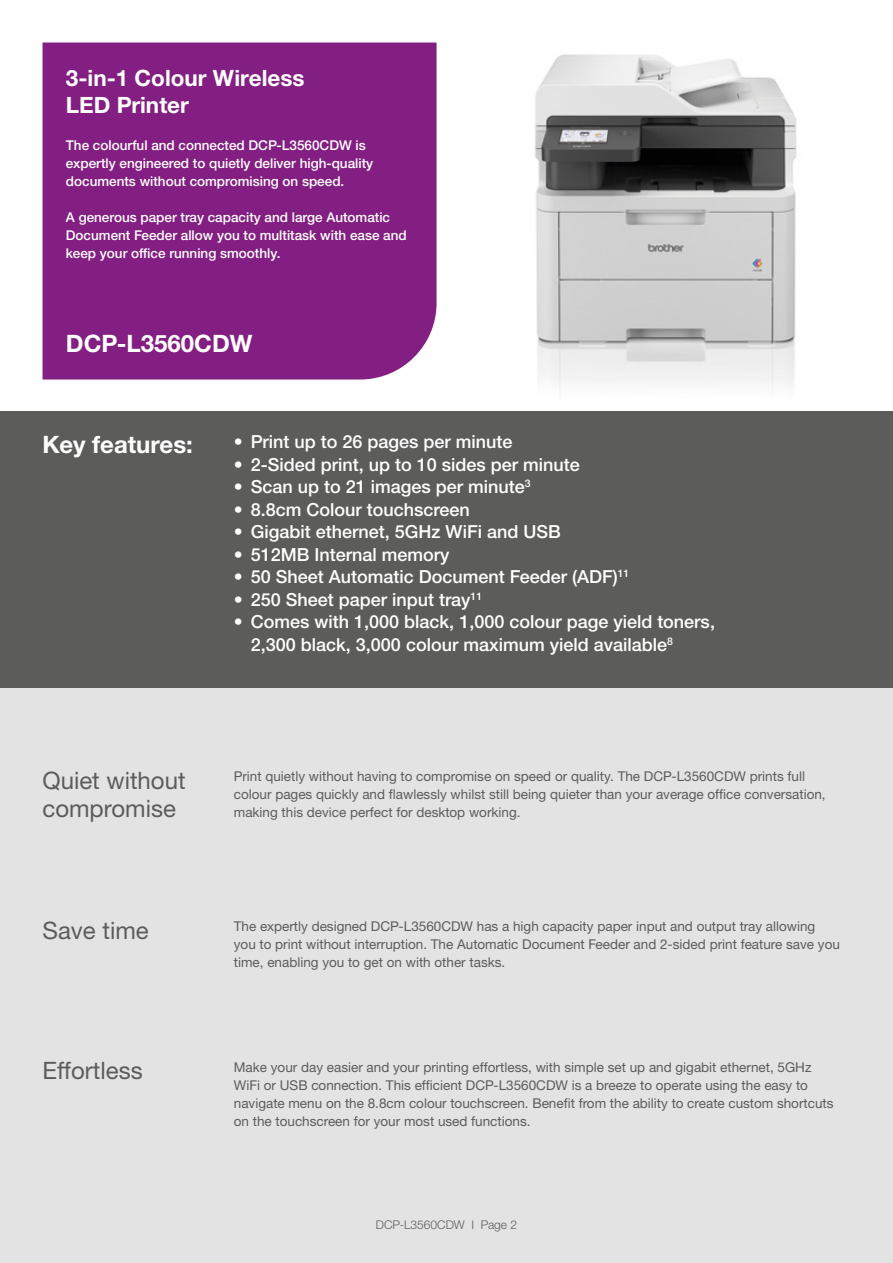
<style>
.page{position:relative;width:893px;height:1263px;background:#fff}
.page>*{position:absolute;margin:0;border:0;box-sizing:border-box;transform-origin:0 0}
.t1{font:24px/28.5px "Helvetica Neue LTW1 G";color:#5c5c5b}
.t2{font:700 24px "Helvetica Neue LTW1 G";color:#fff}
.t3{font:700 22.5px/27px "Helvetica Neue LTW1 G";color:#fff}
.t4{font:500 18px/22.5px "Helvetica Neue LTW1 G";color:#fff}
.t5{font:13.5px/18px "Helvetica Neue LTW1 G";color:#5c5c5b}
.t6{font:500 13.5px/18px "Helvetica Neue LTW1 G";color:#fff}
.t7{font:300 12px "Helvetica Neue LTW1 G";color:#5c5c5b}
</style>
<div class="page">
<div style="left:0;top:642px;width:893px;height:621px;background:#e3e3e3"></div>
<img style="left:535px;top:54px;width:262px;height:335px">
<div style="left:43px;top:43px;width:394px;height:336px;background:#831f82"></div>
<div style="left:0;top:411px;width:893px;height:276px;background:#5c5c5b"></div>
<h2 class="t3" style="left:66px;top:64px;width:240px">3-in-1 Colour Wireless<br>LED Printer</h2>
<p class="t6" style="left:66px;top:136px;width:309px">The colourful and connected DCP-L3560CDW is expertly engineered to quietly deliver high-quality documents without compromising on speed.</p>
<p class="t6" style="left:66px;top:208px;width:342px">A generous paper tray capacity and large Automatic<br>Document Feeder allow you to multitask with ease and keep your office running smoothly.</p>
<h1 class="t2" style="left:66px;top:328px;width:188px">DCP-L3560CDW</h1>
<h1 class="t2" style="left:43px;top:429px;width:152px">Key features:</h1>
<h3 class="t4" style="left:234px;top:431px;width:280px">• Print up to 26 pages per minute</h3>
<h3 class="t4" style="left:234px;top:453px;width:347px">• 2-Sided print, up to 10 sides per minute</h3>
<h3 class="t4" style="left:234px;top:476px;width:298px">• Scan up to 21 images per minute<sup>3</sup></h3>
<h3 class="t4" style="left:234px;top:498px;width:238px">• 8.8cm Colour touchscreen</h3>
<h3 class="t4" style="left:234px;top:521px;width:328px">• Gigabit ethernet, 5GHz WiFi and USB</h3>
<h3 class="t4" style="left:234px;top:543px;width:217px">• 512MB Internal memory</h3>
<h3 class="t4" style="left:234px;top:566px;width:397px">• 50 Sheet Automatic Document Feeder (ADF)<sup>11</sup></h3>
<h3 class="t4" style="left:234px;top:588px;width:250px">• 250 Sheet paper input tray<sup>11</sup></h3>
<h3 class="t4" style="left:251px;top:611px;width:466px;text-indent:-17px">• Comes with 1,000 black, 1,000 colour page yield toners,<br>2,300 black, 3,000 colour maximum yield available<sup>8</sup></h3>
<h1 class="t1" style="left:43px;top:766px;width:145px">Quiet without compromise</h1>
<h1 class="t1" style="left:43px;top:916px;width:108px">Save time</h1>
<p class="t5" style="left:234px;top:767px;width:593px">Print quietly without having to compromise on speed or quality. The DCP-L3560CDW prints full colour pages quickly and flawlessly whilst still being quieter than your average office conversation, making this device perfect for desktop working.</p>
<p class="t5" style="left:234px;top:917px;width:608px">The expertly designed DCP-L3560CDW has a high capacity paper input and output tray allowing you to print without interruption. The Automatic Document Feeder and 2-sided print feature save you time, enabling you to get on with other tasks.</p>
<h1 class="t1" style="left:43px;top:1056px;width:102px">Effortless</h1>
<p class="t5" style="left:234px;top:1058px;width:601px">Make your day easier and your printing effortless, with simple set up and gigabit ethernet, 5GHz WiFi or USB connection. This efficient DCP-L3560CDW is a breeze to operate using the easy to navigate menu on the 8.8cm colour touchscreen. Benefit from the ability to create custom shortcuts on the touchscreen for your most used functions.</p>
<p class="t7" style="left:376px;top:1217px;width:143px">DCP-L3560CDW I Page 2</p>
</div>
